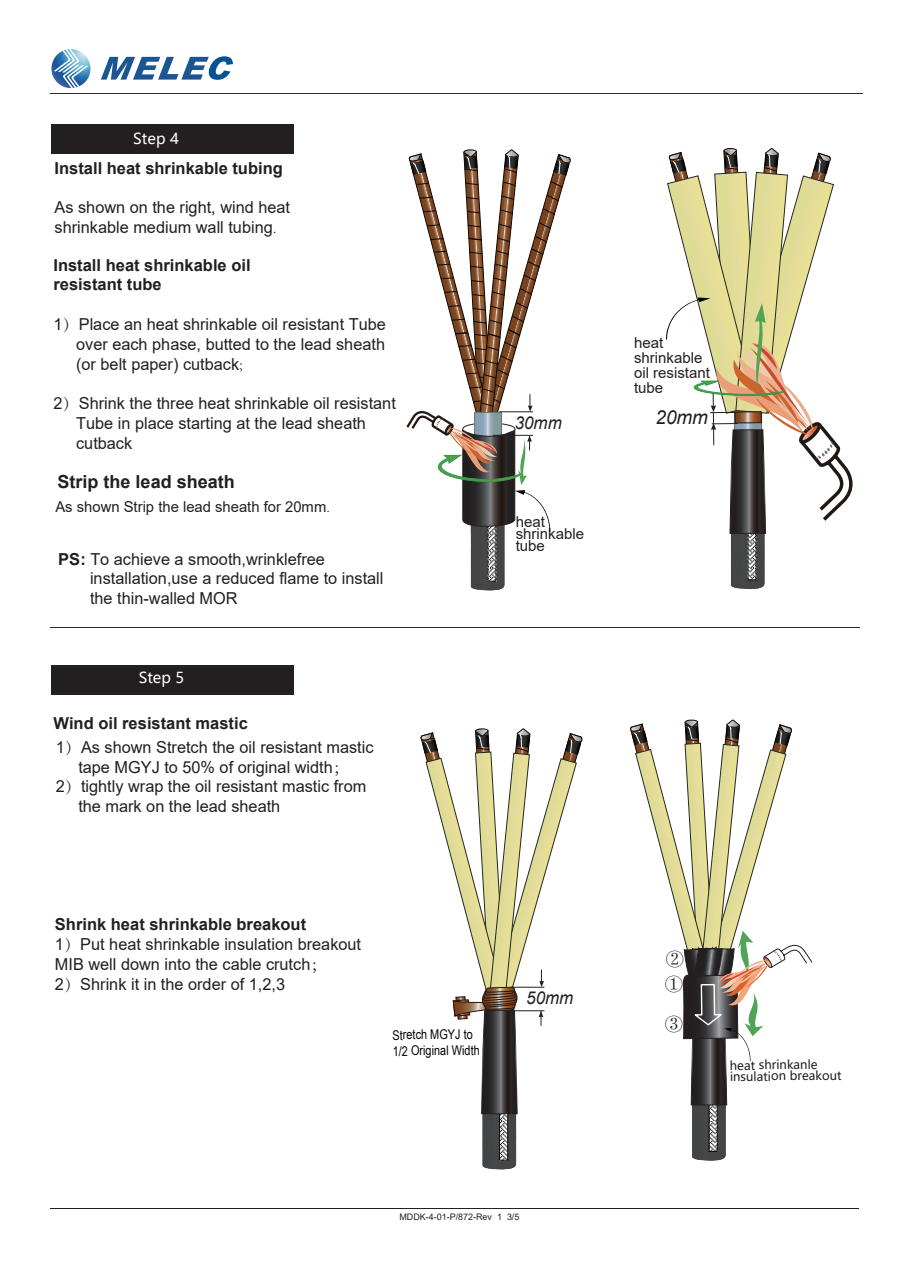
<style>
.page{position:relative;width:910px;height:1280px;background:#fff}
.page>*{position:absolute;margin:0;border:0;box-sizing:border-box;transform-origin:0 0}
.t1{font:italic 19.35px "Arial";color:#231f20}
.t2{font:700 18px "Arial";color:#231f20}
.t3{font:italic 17.7px "Arial";color:#231f20;scale:.95 1}
.t4{font:16.5px/19.8px "Arial";color:#231f20}
.t5{font:700 16.5px/19.8px "Arial";color:#231f20}
.t6{font:15px/15px "Arial";color:#231f20}
.t7{font:15px "Microsoft Ya Hei";color:#fff}
.t8{font:13.35px/16px "Arial Narrow";color:#030303}
.t9{font:12px/11.2px "Microsoft Ya Hei";color:#231f20}
.t10{font:9px "Arial";color:#231f20}
.s1{font-family:"Adobe Song Std";font-weight:300}
.s2{font-weight:700}
</style>
<div class="page">
<hr style="left:50px;top:1208px;width:808px;height:1px;background:#231f20">
<hr style="left:50px;top:93px;width:812px;height:1px;background:#2e2b2c">
<div style="left:51px;top:665px;width:242px;height:30px;background:#231f20"></div>
<div style="left:52px;top:124px;width:242px;height:30px;background:#231f20"></div>
<img style="left:51px;top:49px;width:40px;height:39px">
<svg style="left:101px;top:56px;width:132px;height:24px"></svg>
<hr style="left:50px;top:628px;width:810px;height:1px;background:#2e2b2c">
<svg style="left:406px;top:149px;width:165px;height:442px"></svg>
<svg style="left:420px;top:728px;width:163px;height:442px"></svg>
<svg style="left:666px;top:148px;width:187px;height:441px"></svg>
<svg style="left:630px;top:719px;width:183px;height:442px"></svg>
<p class="t7" style="left:133px;top:128px;width:47px">Step 4</p>
<p class="t5" style="left:55px;top:158px;width:230px">Install heat shrinkable tubing</p>
<p class="t4" style="left:55px;top:197px;width:237px">As shown on the right, wind heat shrinkable medium wall tubing<span class="s1">.</span></p>
<p class="t5" style="left:53px;top:255px;width:199px">Install heat shrinkable oil resistant tube</p>
<p class="t4" style="left:76px;top:314px;width:311px;text-align:justify;text-indent:-23px">1<span class="s1">）</span>Place an heat shrinkable oil resistant Tube over each phase, butted to the lead sheath (or belt paper) cutback<span class="s1">;</span></p>
<p class="t4" style="left:76px;top:393px;width:321px;text-indent:-23px">2<span class="s1">）</span>Shrink the three heat shrinkable oil resistant<br>Tube in place starting at the lead sheath cutback</p>
<p class="t2" style="left:58px;top:469px;width:179px">Strip the lead sheath</p>
<p class="t6" style="left:55px;top:499px;width:276px">As shown Strip the lead sheath for 20mm<span class="s1">.</span></p>
<p class="t4" style="left:90px;top:549px;width:295px;text-indent:-32px"><span class="s2">PS:</span> To achieve a smooth,wrinklefree installation,use a reduced flame to install the thin-walled MOR</p>
<p class="t7" style="left:139px;top:668px;width:47px">Step 5</p>
<p class="t5" style="left:53px;top:714px;width:196px">Wind oil resistant mastic</p>
<p class="t4" style="left:56px;top:737px;width:319px">1<span class="s1">）</span>As shown Stretch the oil resistant mastic</p>
<p class="t4" style="left:78px;top:757px;width:272px">tape MGYJ to 50% of original width<span class="s1">；</span></p>
<p class="t4" style="left:56px;top:776px;width:312px">2<span class="s1">）</span>tightly wrap the oil resistant mastic from</p>
<p class="t4" style="left:78px;top:796px;width:204px">the mark on the lead sheath</p>
<p class="t3" style="left:515px;top:411px;width:51px">30mm</p>
<p class="t6" style="left:516px;top:515px;width:70px;line-height:12px">heat shrinkable tube</p>
<p class="t4" style="left:55px;top:914px;width:308px"><span class="s2">Shrink heat shrinkable breakout<br></span>1<span class="s1">）</span>Put heat shrinkable insulation breakout MIB well down into the cable crutch<span class="s1">；<br></span>2<span class="s1">）</span>Shrink it in the order of 1,2,3</p>
<p class="t8" style="left:392px;top:1026px;width:89px;rotate:-1deg">Stretch MGYJ to<br>1/2 Original Width</p>
<p class="t3" style="left:526px;top:986px;width:51px">50mm</p>
<p class="t6" style="left:634px;top:335px;width:77px">heat shrinkable oil resistant tube</p>
<p class="t1" style="left:655px;top:405px;width:54px">20mm</p>
<p class="t9" style="left:730px;top:1060px;width:113px;rotate:-1deg">heat shrinkanle insulation breakout</p>
<p class="t10" style="left:399px;top:1211px;width:122px">MDDK-4-01-P/872-Rev 1 3/5</p>
</div>
